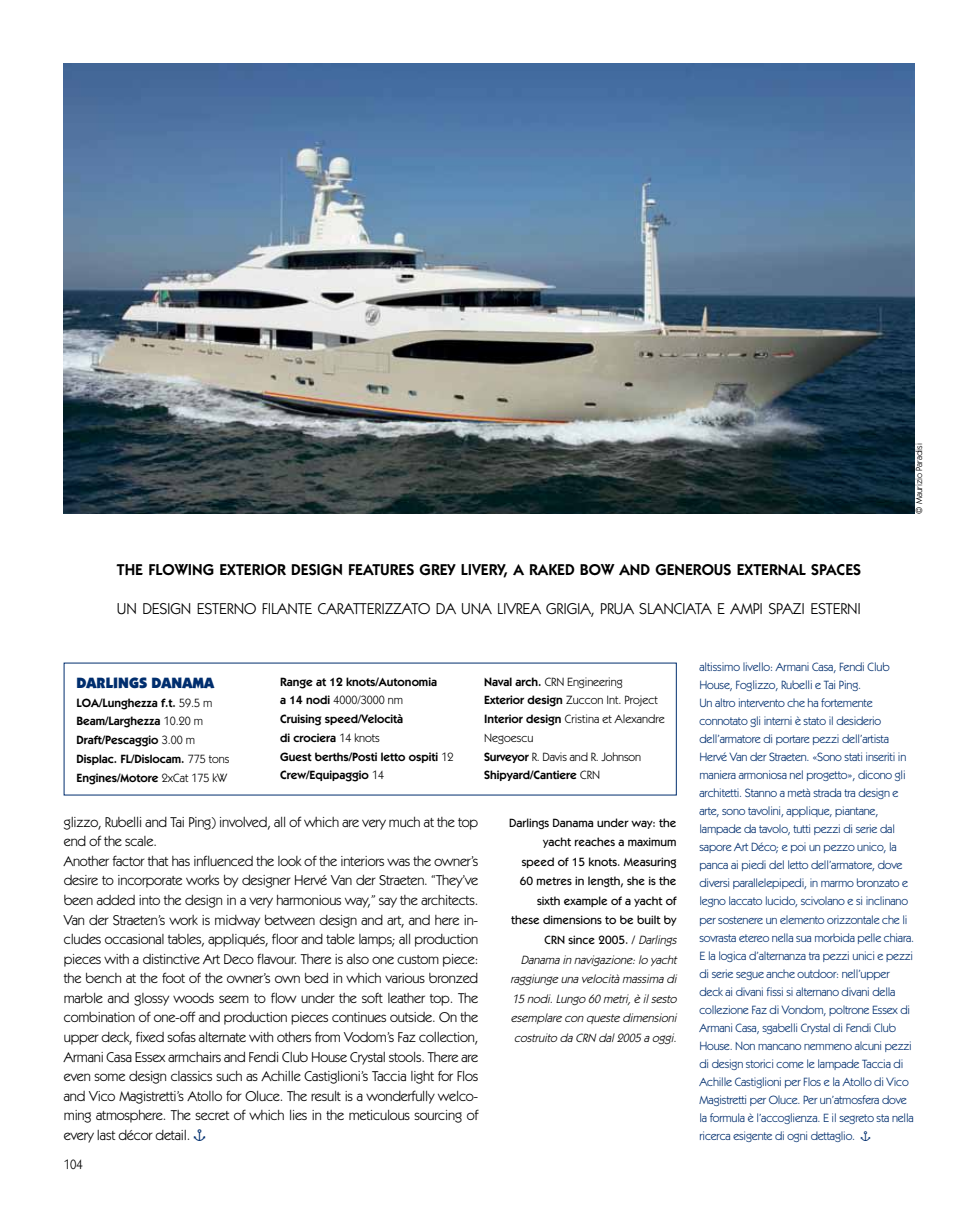
<style>
.page{position:relative;width:978px;height:1212px;background:#fff}
.page>*{position:absolute;margin:0;border:0;box-sizing:border-box;transform-origin:0 0}
.t1{font:15.75px "ITC Kabel Std";letter-spacing:-.01em;color:#000}
.t2{font:600 15.75px "ITC Kabel Std";color:#000}
.t3{font:900 15px "ITC Kabel Std";color:#002e6e}
.t4{font:14.25px/19.5px "ITC Kabel Std";letter-spacing:-.015em;color:#000}
.t5{font:13.5px "ITC Kabel Std";color:#000;scale:.95 1}
.t6{font:12px/18px "ITC Kabel Std";letter-spacing:-.02em;color:#002e6e}
.t7{font:600 12px/18.8px "ITC Kabel Std";color:#000}
.t8{font:500 12px "ITC Kabel Std";color:#000}
.t9{font:italic 12px "ITC Kabel Std";color:#000}
.t10{font:12px/18.8px "ITC Kabel Std";color:#000}
.t11{font:9px "ITC Kabel Std";color:#000}
.s1{font-weight:400}
.s2{font-weight:600}
.s3{font-weight:400;font-style:italic}
.s4{font-family:"Carta Std";font-size:18px;color:#002e6e}
.s5{font-family:"Carta Std";font-size:15px}
</style>
<div class="page">
<img style="left:64px;top:64px;width:850px;height:450px">
<h1 class="t2" style="left:117px;top:560px;width:746px">The flowing exterior design features grey livery, a raked bow and generous external spaces</h1>
<h1 class="t1" style="left:117px;top:599px;width:746px">un design esterno filante caratterizzato da una livrea grigia, prua slanciata e ampi spazi esterni</h1>
<p class="t11" style="left:914px;top:514px;width:72px;rotate:-90deg">© Maurizio Paradisi</p>
<p class="t7" style="left:280px;top:672px;width:175px">Range at 12 knots/Autonomia<br>a 14 nodi <span class="s1">4000/3000 nm<br></span>Cruising speed/Velocità<br>di crociera <span class="s1">14 knots<br></span>Guest berths/Posti letto ospiti <span class="s1">12<br></span>Crew/Equipaggio <span class="s1">14</span></p>
<p class="t7" style="left:484px;top:672px;width:68px">Naval arch. <span class="s1">CRN</span></p>
<p class="t10" style="left:484px;top:672px;width:182px;text-indent:83px">Engineering<br><span class="s2">Exterior design</span> Zuccon I nt. Project<br><span class="s2">Interior design</span> Cristina et Alexandre<br>Negoescu<br><span class="s2">Surveyor</span> R. Davis and R. Johnson<br><span class="s2">Shipyard/Cantiere</span> CRN</p>
<p class="t8" style="left:509px;top:815px;width:169px">Darlings Danama under way: the</p>
<p class="t8" style="left:543px;top:835px;width:135px">yacht reaches a maximum</p>
<p class="t8" style="left:522px;top:854px;width:156px">speed of 15 knots. Measuring</p>
<p class="t8" style="left:520px;top:874px;width:158px">60 metres in length, she is the</p>
<p class="t8" style="left:537px;top:894px;width:141px">sixth example of a yacht of</p>
<p class="t8" style="left:511px;top:913px;width:167px">these dimensions to be built by</p>
<p class="t8" style="left:545px;top:933px;width:137px">CRN since 2005. / <span class="s3">Darlings</span></p>
<p class="t9" style="left:521px;top:952px;width:160px">Danamain navigazione:lo yacht</p>
<p class="t9" style="left:511px;top:972px;width:170px">raggiunge unavelocitàmassimadi</p>
<p class="t9" style="left:512px;top:992px;width:169px">15 nodi.Lungo 60 metri,è ilsesto</p>
<p class="t9" style="left:511px;top:1011px;width:170px">esemplare con queste dimensioni</p>
<p class="t9" style="left:514px;top:1031px;width:70px">costruito daCRN</p>
<p class="t9" style="left:599px;top:1031px;width:82px">dal2005 aoggi.</p>
<p class="t3" style="left:77px;top:673px;width:139px">DARLINGS DANAMA</p>
<p class="t7" style="left:77px;top:693px;width:9px">LOA</p>
<p class="t7" style="left:77px;top:693px;width:154px;text-indent:23px">/Lunghezza f.t. <span class="s1">59.5 m<br></span>Beam/Larghezza <span class="s1">10.20 m<br></span>Draft/Pescaggio <span class="s1">3.00 m<br></span>Displac. FL/Dislocam. <span class="s1">775 tons<br></span>Engines/Motore <span class="s1">2xCat 175 kW</span></p>
<p class="t4" style="left:64px;top:812px;width:416px">glizzo, Rubelli and Tai Ping) involved, all of which are very much at the top end of the scale.<br>Another factor that has influenced the look of the interiors was the owner’s desire to incorporate works by designer Hervé Van der Straeten. “They’ve been added into the design in a very harmonious way,” say the architects.<br>Van der Straeten’s work is midway between design and art, and here in&shy;cludes occasional tables, appliqués, floor and table lamps; all production pieces with a distinctive Art Deco flavour. There is also one custom piece: the bench at the foot of the owner’s own bed in which various bronzed marble and glossy woods seem to flow under the soft leather top. The combination of one-off and production pieces continues outside. On the upper deck, fixed sofas alternate with others from Vodom’s Faz collection, Armani Casa Essex armchairs and Fendi Club House Crystal stools. There are even some design classics such as Achille Castiglioni’s Taccia light for Flos and Vico Magistretti’s Atollo for Oluce. The result is a wonderfully welco&shy;ming atmosphere. The secret of which lies in the meticulous sourcing of every last décor detail. <span class="s4">•</span></p>
<p class="t5" style="left:64px;top:1156px;width:22px">104</p>
<p class="t6" style="left:699px;top:658px;width:216px">altissimo livello: Armani Casa, Fendi Club House, Foglizzo, Rubelli e Tai Ping.<br>Un altro intervento che ha fortemente connotato gli interni è stato il desiderio dell’armatore di portare pezzi dell’artista Hervé Van der Straeten. «Sono stati inseriti in maniera armoniosa nel progetto», dicono gli architetti. Stanno a metà strada tra design e arte, sono tavolini, applique, piantane, lampade da tavolo, tutti pezzi di serie dal sapore Art Déco; e poi un pezzo unico, la panca ai piedi del letto dell’armatore, dove diversi parallelepipedi, in marmo bronzato e legno laccato lucido, scivolano e si inclinano per sostenere un elemento orizzontale che li sovrasta etereo nella sua morbida pelle chiara.<br>E la logica d’alternanza tra pezzi unici e pezzi di serie segue anche outdoor: nell’upper deck ai divani fissi si alternano divani della collezione Faz di Vondom, poltrone Essex di Armani Casa, sgabelli Crystal di Fendi Club House. Non mancano nemmeno alcuni pezzi di design storici come le lampade Taccia di Achille Castiglioni per Flos e la Atollo di Vico Magistretti per Oluce. Per un’atmosfera dove la formula è l’accoglienza. E il segreto sta nella ricerca esigente di ogni dettaglio. <span class="s5">•</span></p>
</div>
